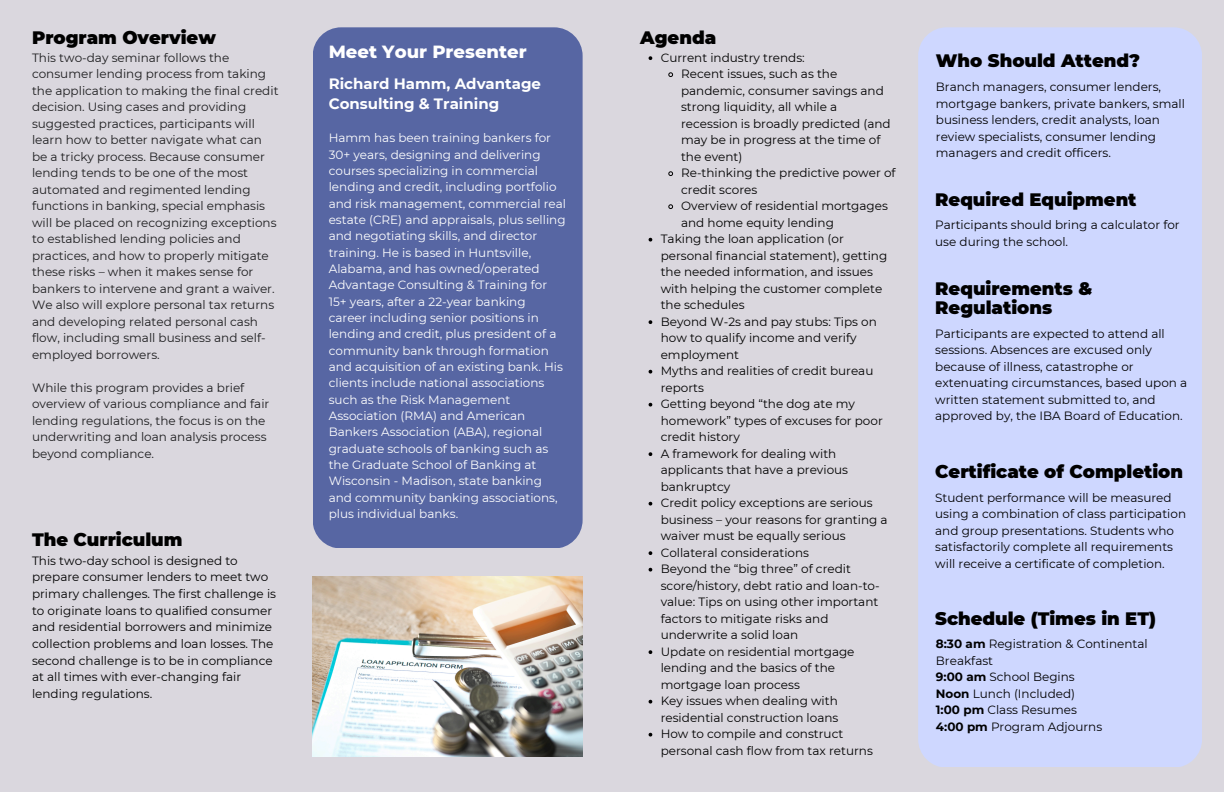
<style>
.page{position:relative;width:1224px;height:792px;background:#dad7de}
.page>*{position:absolute;margin:0;border:0;box-sizing:border-box;transform-origin:0 0}
.t1{font:900 18px/19.5px "Montserrat";color:#000}
.t2{font:800 18px "Montserrat";color:#fff}
.t3{font:700 15px/20.4px "Montserrat";color:#fff}
.t4{font:12px/16.5px "Montserrat";color:#000}
.t5{font:12px/16.5px "Montserrat";color:#1d1d1f}
.t6{font:12px/16.3px "Montserrat";color:#fff}
.s1{font-weight:700}
</style>
<div class="page">
<div style="left:918px;top:27px;width:284px;height:740px;background:#ced7ff;border-radius:28px"></div>
<div style="left:313px;top:27px;width:270px;height:521px;background:#5766a3;border-radius:28px"></div>
<img style="left:313px;top:577px;width:270px;height:180px">
<svg style="left:649px;top:56px;width:3px;height:4px"></svg>
<svg style="left:668px;top:72px;width:6px;height:5px"></svg>
<svg style="left:668px;top:171px;width:6px;height:5px"></svg>
<svg style="left:668px;top:204px;width:6px;height:5px"></svg>
<svg style="left:649px;top:238px;width:3px;height:4px"></svg>
<svg style="left:649px;top:320px;width:3px;height:4px"></svg>
<svg style="left:649px;top:370px;width:3px;height:4px"></svg>
<svg style="left:649px;top:403px;width:3px;height:4px"></svg>
<svg style="left:649px;top:452px;width:3px;height:4px"></svg>
<svg style="left:649px;top:502px;width:3px;height:4px"></svg>
<svg style="left:649px;top:551px;width:3px;height:4px"></svg>
<svg style="left:649px;top:568px;width:3px;height:4px"></svg>
<svg style="left:649px;top:650px;width:3px;height:4px"></svg>
<svg style="left:649px;top:700px;width:3px;height:4px"></svg>
<svg style="left:649px;top:733px;width:3px;height:4px"></svg>
<p class="t1" style="left:32px;top:27px;width:185px">Program Overview</p>
<p class="t5" style="left:32px;top:49px;width:248px">This two-day seminar follows the consumer lending process from taking the application to making the final credit decision. Using cases and providing suggested practices, participants will learn how to better navigate what can be a tricky process. Because consumer lending tends to be one of the most automated and regimented lending functions in banking, special emphasis will be placed on recognizing exceptions to established lending policies and practices, and how to properly mitigate these risks – when it makes sense for bankers to intervene and grant a waiver.</p>
<p class="t5" style="left:32px;top:296px;width:244px">We also will explore personal tax returns and developing related personal cash flow, including small business and self&shy;employed borrowers.</p>
<p class="t5" style="left:32px;top:379px;width:239px">While this program provides a brief overview of various compliance and fair lending regulations, the focus is on the underwriting and loan analysis process beyond compliance.</p>
<p class="t1" style="left:32px;top:530px;width:152px">The Curriculum</p>
<h1 class="t4" style="left:32px;top:552px;width:246px">This two-day school is designed to prepare consumer lenders to meet two primary challenges. The first challenge is to originate loans to qualified consumer and residential borrowers and minimize collection problems and loan losses. The second challenge is to be in compliance at all times with ever-changing fair lending regulations.</h1>
<p class="t2" style="left:329px;top:40px;width:199px">Meet Your Presenter</p>
<p class="t3" style="left:329px;top:73px;width:214px">Richard Hamm, Advantage<br>Consulting &amp; Training</p>
<p class="t6" style="left:329px;top:130px;width:239px">Hamm has been training bankers for 30+ years, designing and delivering courses specializing in commercial lending and credit, including portfolio and risk management, commercial real estate (CRE) and appraisals, plus selling and negotiating skills, and director training. He is based in Huntsville, Alabama, and has owned/operated Advantage Consulting &amp; Training for 15+ years, after a 22-year banking career including senior positions in lending and credit, plus president of a community bank through formation and acquisition of an existing bank. His clients include national associations such as the Risk Management Association (RMA) and American Bankers Association (ABA), regional graduate schools of banking such as the Graduate School of Banking at Wisconsin - Madison, state banking and community banking associations, plus individual banks.</p>
<p class="t1" style="left:640px;top:27px;width:77px">Agenda</p>
<p class="t4" style="left:661px;top:49px;width:146px">Current industry trends:</p>
<p class="t4" style="left:681px;top:65px;width:211px">Recent issues, such as the pandemic, consumer savings and strong liquidity, all while a recession is broadly predicted (and may be in progress at the time of the event)</p>
<p class="t4" style="left:681px;top:164px;width:216px">Re-thinking the predictive power of credit scores</p>
<p class="t4" style="left:681px;top:197px;width:208px">Overview of residential mortgages and home equity lending</p>
<p class="t4" style="left:661px;top:230px;width:228px">Taking the loan application (or personal financial statement), getting the needed information, and issues with helping the customer complete the schedules</p>
<h1 class="t4" style="left:661px;top:313px;width:218px">Beyond W-2s and pay stubs: Tips on how to qualify income and verify employment</h1>
<h2 class="t4" style="left:661px;top:362px;width:214px">Myths and realities of credit bureau reports</h2>
<p class="t4" style="left:661px;top:395px;width:224px">Getting beyond “the dog ate my homework” types of excuses for poor credit history</p>
<p class="t4" style="left:661px;top:445px;width:189px">A framework for dealing with applicants that have a previous bankruptcy</p>
<h1 class="t4" style="left:661px;top:494px;width:228px">Credit policy exceptions are serious business – your reasons for granting a waiver must be equally serious</h1>
<p class="t4" style="left:661px;top:544px;width:150px">Collateral considerations</p>
<p class="t4" style="left:661px;top:560px;width:221px">Beyond the “big three” of credit score/history, debt ratio and loan-to&shy;value: Tips on using other important factors to mitigate risks and underwrite a solid loan</p>
<p class="t4" style="left:661px;top:643px;width:195px">Update on residential mortgage lending and the basics of the mortgage loan process</p>
<p class="t4" style="left:661px;top:692px;width:179px">Key issues when dealing with residential construction loans</p>
<p class="t4" style="left:661px;top:725px;width:214px">How to compile and construct personal cash flow from tax returns</p>
<p class="t1" style="left:936px;top:51px;width:206px">Who Should Attend?</p>
<p class="t4" style="left:936px;top:79px;width:251px">Branch managers, consumer lenders, mortgage bankers, private bankers, small business lenders, credit analysts, loan review specialists, consumer lending managers and credit officers.</p>
<p class="t1" style="left:935px;top:190px;width:203px">Required Equipment</p>
<h1 class="t4" style="left:935px;top:217px;width:246px">Participants should bring a calculator for use during the school.</h1>
<p class="t1" style="left:935px;top:278px;width:159px">Requirements &amp;<br>Regulations</p>
<h1 class="t4" style="left:935px;top:325px;width:253px">Participants are expected to attend all sessions. Absences are excused only because of illness, catastrophe or extenuating circumstances, based upon a written statement submitted to, and approved by, the IBA Board of Education.</h1>
<p class="t1" style="left:935px;top:462px;width:249px">Certificate of Completion</p>
<p class="t4" style="left:935px;top:489px;width:252px">Student performance will be measured using a combination of class participation and group presentations. Students who satisfactorily complete all requirements will receive a certificate of completion.</p>
<p class="t1" style="left:935px;top:609px;width:222px">Schedule (Times in ET)</p>
<p class="t4" style="left:936px;top:636px;width:213px"><span class="s1">8:30 am</span> Registration &amp; Continental<br>Breakfast</p>
<p class="t4" style="left:936px;top:669px;width:140px"><span class="s1">9:00 am</span> School Begins</p>
<p class="t4" style="left:936px;top:685px;width:141px"><span class="s1">Noon</span> Lunch (Included)</p>
<p class="t4" style="left:936px;top:702px;width:142px"><span class="s1">1:00 pm</span> Class Resumes</p>
<h1 class="t4" style="left:936px;top:718px;width:168px"><span class="s1">4:00 pm</span> Program Adjourns</h1>
</div>
